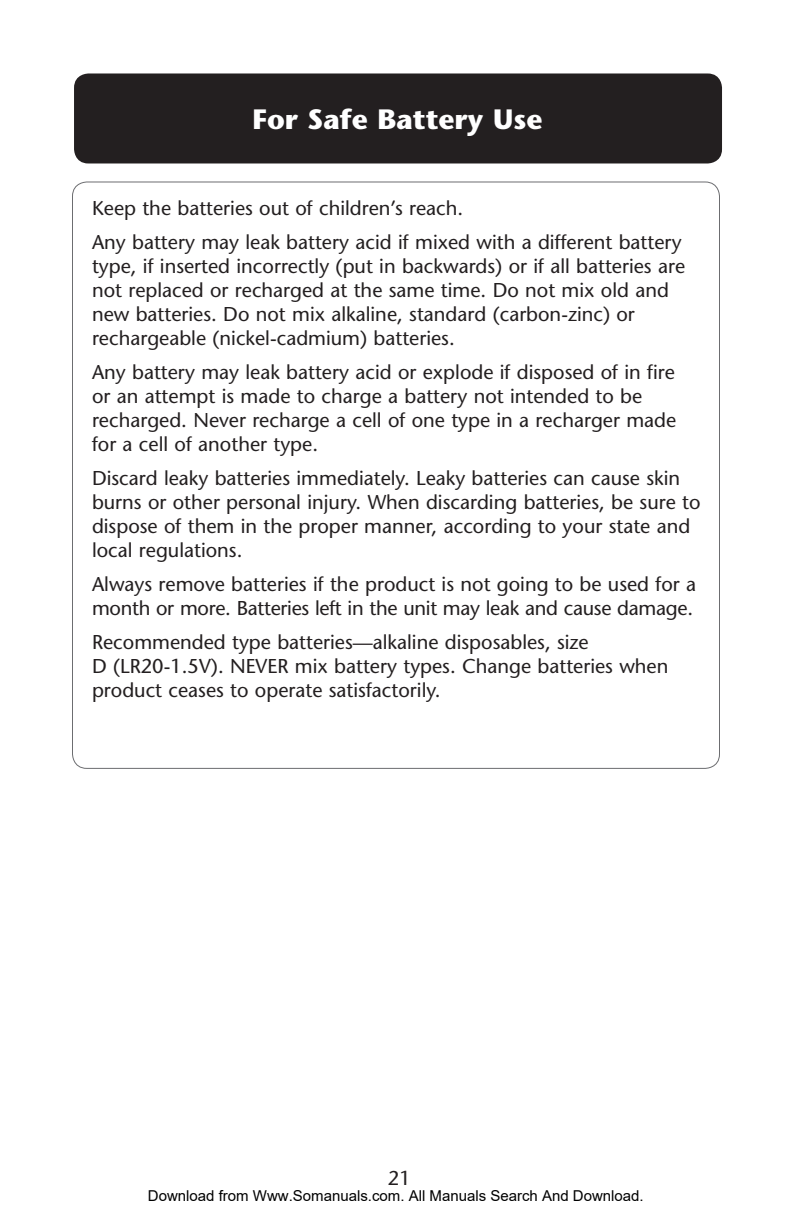
<style>
.page{position:relative;width:792px;height:1224px;background:#fff}
.page>*{position:absolute;margin:0;border:0;box-sizing:border-box;transform-origin:0 0}
.t1{font:700 28px "Stone Sans";color:#fff}
.t2{font:20px/24px "Stone Sans";color:#231f20}
.t3{font:15px "Arial";color:#000}
</style>
<div class="page">
<div style="left:74px;top:73px;width:648px;height:90px;background:#231f20;border-radius:14px"></div>
<h1 class="t1" style="left:253px;top:108px;width:291px">For Safe Battery Use</h1>
<p class="t2" style="left:92px;top:193px;width:591px;line-height:34px">Keep the batteries out of children’s reach.<br>Any battery may leak battery acid if mixed with a different battery</p>
<p class="t2" style="left:92px;top:256px;width:595px">type, if inserted incorrectly (put in backwards) or if all batteries are not replaced or recharged at the same time. Do not mix old and new batteries. Do not mix alkaline, standard (carbon-zinc) or rechargeable (nickel-cadmium) batteries.</p>
<p class="t2" style="left:92px;top:362px;width:586px">Any battery may leak battery acid or explode if disposed of in fire or an attempt is made to charge a battery not intended to be recharged. Never recharge a cell of one type in a recharger made for a cell of another type.</p>
<p class="t2" style="left:92px;top:468px;width:610px">Discard leaky batteries immediately. Leaky batteries can cause skin burns or other personal injury. When discarding batteries, be sure to dispose of them in the proper manner, according to your state and local regulations.</p>
<p class="t2" style="left:92px;top:574px;width:606px">Always remove batteries if the product is not going to be used for a month or more. Batteries left in the unit may leak and cause damage.</p>
<p class="t2" style="left:92px;top:633px;width:578px">Recommended type batteries—alkaline disposables, size<br>D (LR20-1.5V). NEVER mix battery types. Change batteries when product ceases to operate satisfactorily.</p>
<p class="t2" style="left:388px;top:1168px;width:24px">21</p>
<p class="t3" style="left:148px;top:1187px;width:497px">Download from Www.Somanuals.com. All Manuals Search And Download.</p>
</div>
